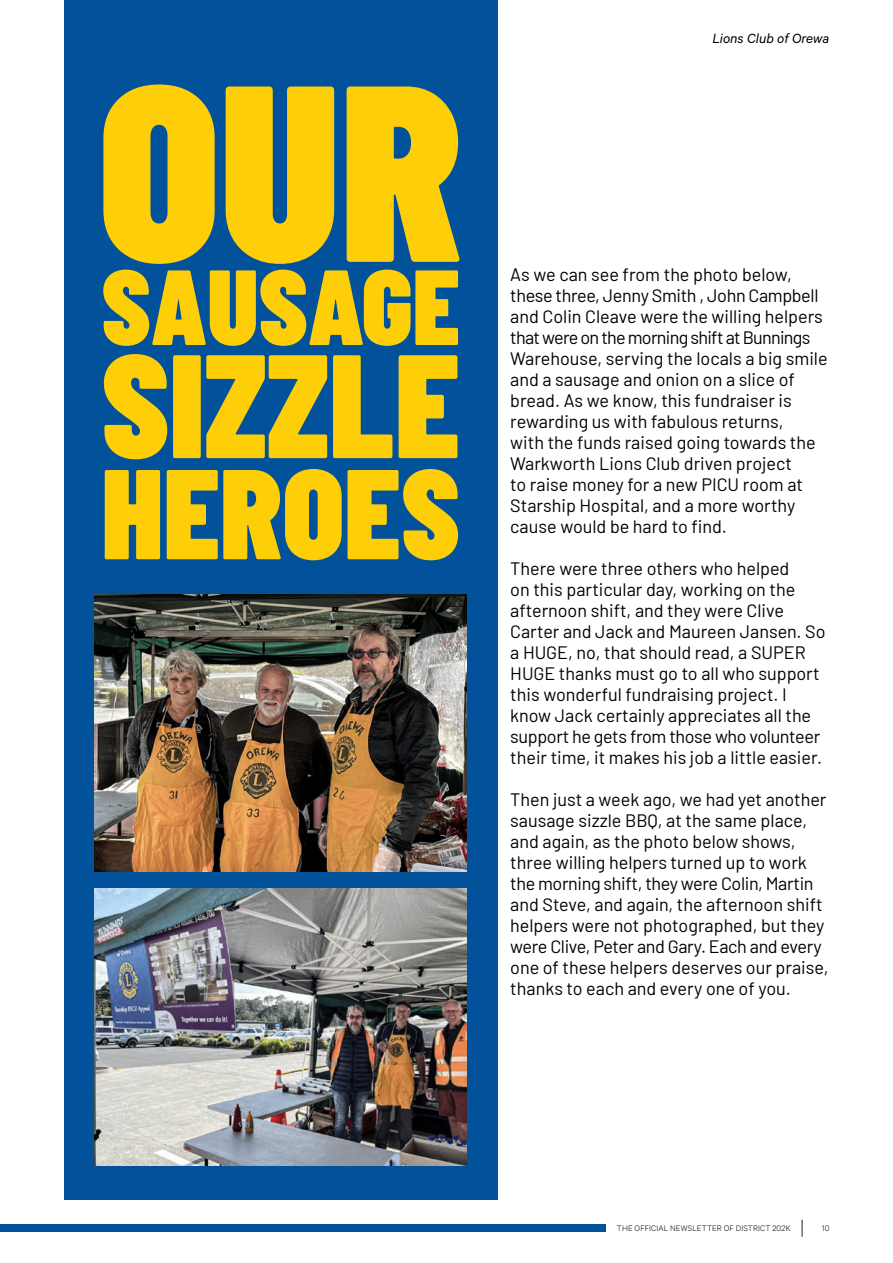
<style>
.page{position:relative;width:893px;height:1263px;background:#fff}
.page>*{position:absolute;margin:0;border:0;box-sizing:border-box;transform-origin:0 0}
.t1{font:900 250.5px "Barlow Condensed";color:#fece08}
.t2{font:900 147px "Barlow Condensed";color:#fece08}
.t3{font:900 127.5px "Barlow Condensed";color:#fece08}
.t4{font:900 106.5px "Barlow Condensed";color:#fece08}
.t5{font:18px/21px "Barlow";color:#000}
.t6{font:italic 15px "Calibre";color:#000}
.t7{font:300 9px "Calibre";letter-spacing:.015em;color:#000}
</style>
<div class="page">
<svg style="left:802px;top:1220px;width:1px;height:16px"></svg>
<div style="left:0;top:1225px;width:605px;height:7px;background:#01529a"></div>
<div style="left:64px;top:0;width:433px;height:1199px;background:#01529a"></div>
<img style="left:95px;top:594px;width:372px;height:277px">
<img style="left:95px;top:889px;width:372px;height:276px">
<h1 class="t1" style="left:98px;top:-5px;width:366px">OUR</h1>
<h3 class="t4" style="left:101px;top:231px;width:360px">SAUSAGE</h3>
<h2 class="t2" style="left:101px;top:301px;width:360px">SIZZLE</h2>
<h3 class="t3" style="left:101px;top:423px;width:360px">HEROES</h3>
<p class="t6" style="left:712px;top:29px;width:118px">Lions Club of Orewa</p>
<p class="t5" style="left:510px;top:263px;width:319px">As we can see from the photo below, these three, Jenny Smith , John Campbell and Colin Cleave were the willing helpers that were on the morning shift at Bunnings Warehouse, serving the locals a big smile and a sausage and onion on a slice of bread. As we know, this fundraiser is rewarding us with fabulous returns,<br>with the funds raised going towards the Warkworth Lions Club driven project<br>to raise money for a new PICU room at Starship Hospital, and a more worthy cause would be hard to find.</p>
<p class="t5" style="left:510px;top:557px;width:317px">There were three others who helped<br>on this particular day, working on the afternoon shift, and they were Clive Carter and Jack and Maureen Jansen. So a HUGE, no, that should read, a SUPER HUGE thanks must go to all who support this wonderful fundraising project. I know Jack certainly appreciates all the support he gets from those who volunteer their time, it makes his job a little easier.</p>
<p class="t5" style="left:510px;top:788px;width:320px">Then just a week ago, we had yet another sausage sizzle BBQ, at the same place, and again, as the photo below shows, three willing helpers turned up to work the morning shift, they were Colin, Martin and Steve, and again, the afternoon shift helpers were not photographed, but they were Clive, Peter and Gary. Each and every one of these helpers deserves our praise, thanks to each and every one of you.</p>
<p class="t7" style="left:617px;top:1222px;width:175px">THE OFFICIAL NEWSLETTER OF DISTRICT 202K</p>
<p class="t7" style="left:822px;top:1222px;width:9px">10</p>
</div>
